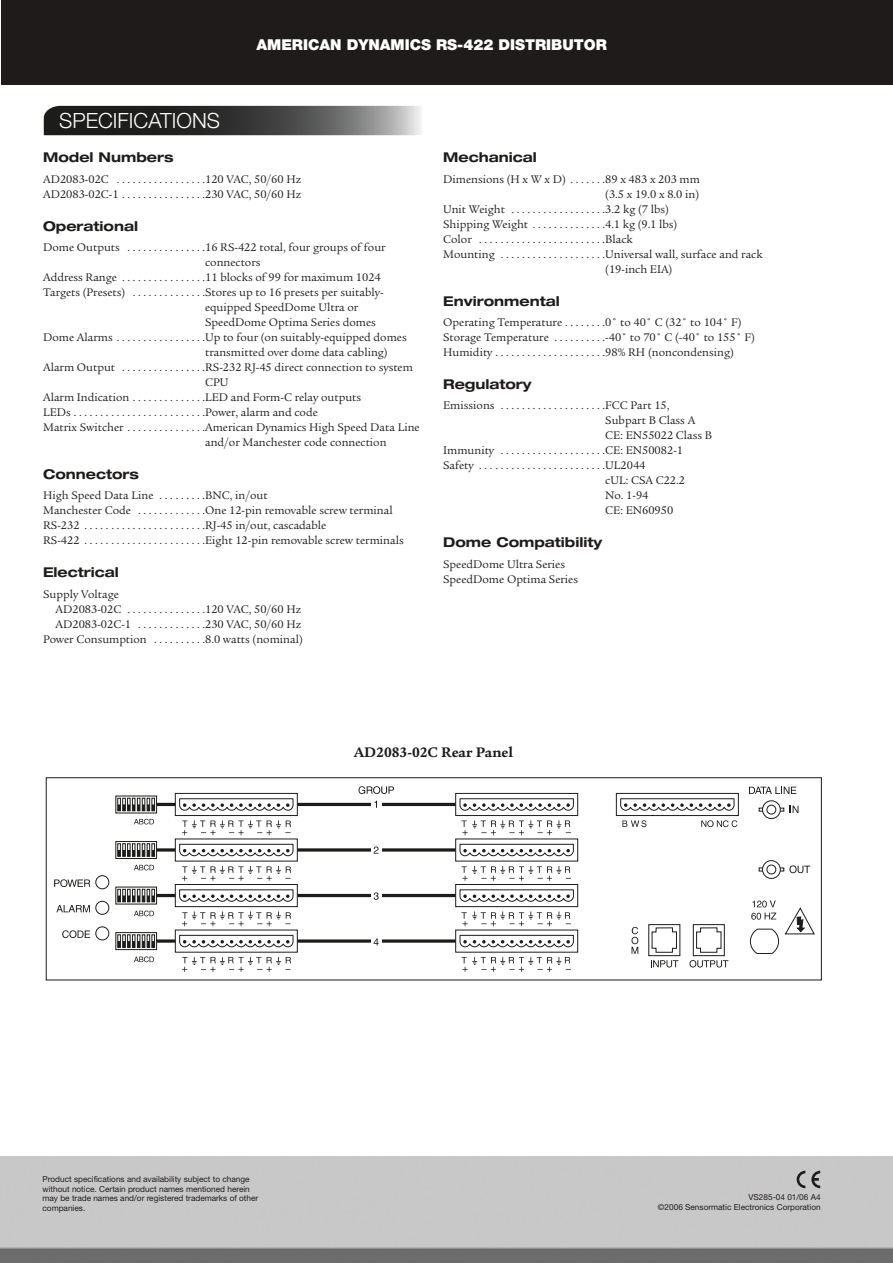
<style>
.page{position:relative;width:893px;height:1263px;background:#fff}
.page>*{position:absolute;margin:0;border:0;box-sizing:border-box;transform-origin:0 0}
.t1{font:300 21px "Helvetica Neue";color:#fff}
.t2{font:900 15px "Helvetica Neue";color:#fff}
.t3{font:700 15px "Legacy Serif";color:#201b1b}
.t4{font:700 expanded 13.5px "Helvetica Neue";color:#201b1b}
.t5{font:12px/15px "Legacy Serif";color:#201b1b}
.t6{font:8.25px/9.8px "Helvetica Neue";color:#201b1b;text-align:right}
</style>
<div class="page">
<div style="left:1px;top:0;width:892px;height:85px;background:#201b1b"></div>
<img style="left:1px;top:1157px;width:892px;height:105px">
<svg style="left:797px;top:1171px;width:8px;height:17px"></svg>
<svg style="left:811px;top:1171px;width:9px;height:17px"></svg>
<svg style="left:44px;top:106px;width:377px;height:29px;background:#494949"></svg>
<svg style="left:46px;top:777px;width:776px;height:203px"></svg>
<svg style="left:750px;top:928px;width:29px;height:26px"></svg>
<svg style="left:797px;top:917px;width:8px;height:15px"></svg>
<hr style="left:157px;top:803px;width:18px;height:3px;background:#1c1c1a">
<hr style="left:297px;top:803px;width:159px;height:3px;background:#1c1c1a">
<hr style="left:297px;top:848px;width:159px;height:3px;background:#1c1c1a">
<hr style="left:297px;top:894px;width:159px;height:3px;background:#1c1c1a">
<svg style="left:298px;top:939px;width:157px;height:4px"></svg>
<svg style="left:358px;top:786px;width:36px;height:8px"></svg>
<svg style="left:749px;top:787px;width:47px;height:7px"></svg>
<svg style="left:790px;top:806px;width:8px;height:7px"></svg>
<svg style="left:789px;top:865px;width:21px;height:8px"></svg>
<svg style="left:701px;top:820px;width:36px;height:7px"></svg>
<svg style="left:622px;top:820px;width:24px;height:7px"></svg>
<svg style="left:182px;top:820px;width:109px;height:15px"></svg>
<svg style="left:461px;top:820px;width:110px;height:15px"></svg>
<svg style="left:115px;top:795px;width:42px;height:29px"></svg>
<div style="left:759px;top:808px;width:25px;height:3px;background:#fff;border:1px solid #1c1c1a"></div>
<svg style="left:762px;top:800px;width:19px;height:19px"></svg>
<div style="left:766px;top:805px;width:10px;height:9px;background:#fff;border:1px solid #1c1c1a;border-radius:50%"></div>
<svg style="left:759px;top:867px;width:25px;height:4px"></svg>
<svg style="left:762px;top:860px;width:19px;height:19px"></svg>
<div style="left:766px;top:865px;width:10px;height:9px;background:#fff;border:1px solid #1c1c1a;border-radius:50%"></div>
<svg style="left:179px;top:798px;width:115px;height:13px"></svg>
<div style="left:175px;top:793px;width:123px;height:23px;border:1px solid #1c1c1a"></div>
<svg style="left:459px;top:798px;width:115px;height:13px"></svg>
<div style="left:455px;top:793px;width:123px;height:23px;border:1px solid #1c1c1a"></div>
<svg style="left:620px;top:798px;width:115px;height:13px"></svg>
<div style="left:616px;top:793px;width:123px;height:23px;border:1px solid #1c1c1a"></div>
<div style="left:371px;top:797px;width:10px;height:151px;background:#fff"></div>
<hr style="left:157px;top:848px;width:18px;height:3px;background:#1c1c1a">
<svg style="left:182px;top:866px;width:109px;height:15px"></svg>
<svg style="left:461px;top:866px;width:110px;height:15px"></svg>
<svg style="left:115px;top:841px;width:42px;height:18px"></svg>
<svg style="left:179px;top:843px;width:115px;height:13px"></svg>
<svg style="left:459px;top:843px;width:115px;height:13px"></svg>
<hr style="left:157px;top:894px;width:18px;height:3px;background:#1c1c1a">
<svg style="left:182px;top:911px;width:109px;height:15px"></svg>
<svg style="left:461px;top:911px;width:110px;height:15px"></svg>
<svg style="left:179px;top:889px;width:115px;height:13px"></svg>
<div style="left:175px;top:884px;width:123px;height:23px;border:1px solid #1c1c1a"></div>
<svg style="left:459px;top:889px;width:115px;height:13px"></svg>
<div style="left:455px;top:884px;width:123px;height:23px;border:1px solid #1c1c1a"></div>
<svg style="left:157px;top:939px;width:18px;height:4px"></svg>
<svg style="left:134px;top:956px;width:20px;height:6px"></svg>
<svg style="left:182px;top:957px;width:109px;height:15px"></svg>
<svg style="left:461px;top:957px;width:110px;height:15px"></svg>
<svg style="left:54px;top:865px;width:103px;height:85px"></svg>
<svg style="left:179px;top:934px;width:115px;height:14px"></svg>
<svg style="left:459px;top:934px;width:115px;height:14px"></svg>
<svg style="left:374px;top:846px;width:4px;height:8px"></svg>
<svg style="left:374px;top:892px;width:5px;height:8px"></svg>
<svg style="left:374px;top:938px;width:5px;height:7px"></svg>
<svg style="left:631px;top:927px;width:7px;height:27px"></svg>
<svg style="left:648px;top:924px;width:80px;height:43px"></svg>
<p class="t2" style="left:256px;top:39px;width:352px">AMERICAN DYNAMICS RS-422 DISTRIBUTOR</p>
<h1 class="t1" style="left:59px;top:113px;width:162px">SPECIFICATIONS</h1>
<p class="t4" style="left:43px;top:152px;width:132px">Model Numbers</p>
<p class="t5" style="left:43px;top:172px;width:259px">AD2083-02C . . . . . . . . . . . . . . . . .120 VAC, 50/60 Hz<br>AD2083-02C-1 . . . . . . . . . . . . . . . .230 VAC, 50/60 Hz</p>
<p class="t4" style="left:43px;top:221px;width:96px">Operational</p>
<p class="t5" style="left:43px;top:241px;width:344px">Dome Outputs . . . . . . . . . . . . . . .16 RS-422 total, four groups of four</p>
<p class="t5" style="left:205px;top:256px;width:57px">connectors</p>
<p class="t5" style="left:43px;top:271px;width:339px">Address Range . . . . . . . . . . . . . . . .11 blocks of 99 for maximum 1024</p>
<p class="t5" style="left:43px;top:286px;width:342px">Targets (Presets) . . . . . . . . . . . . . .Stores up to 16 presets per suitably-</p>
<p class="t5" style="left:205px;top:301px;width:155px">equipped SpeedDome Ultra or</p>
<p class="t5" style="left:205px;top:316px;width:172px">SpeedDome Optima Series domes</p>
<p class="t5" style="left:43px;top:331px;width:365px">Dome Alarms . . . . . . . . . . . . . . . . .Up to four (on suitably-equipped domes</p>
<p class="t5" style="left:205px;top:346px;width:184px">transmitted over dome data cabling)</p>
<p class="t5" style="left:43px;top:361px;width:371px">Alarm Output . . . . . . . . . . . . . . . .RS-232 RJ-45 direct connection to system</p>
<p class="t5" style="left:205px;top:376px;width:25px">CPU</p>
<p class="t5" style="left:43px;top:391px;width:319px">Alarm Indication . . . . . . . . . . . . . .LED and Form-C relay outputs</p>
<p class="t5" style="left:43px;top:406px;width:276px">LEDs . . . . . . . . . . . . . . . . . . . . . . . . .Power, alarm and code</p>
<p class="t5" style="left:43px;top:421px;width:378px">Matrix Switcher . . . . . . . . . . . . . . .American Dynamics High Speed Data Line</p>
<p class="t5" style="left:205px;top:436px;width:183px">and/or Manchester code connection</p>
<p class="t4" style="left:43px;top:469px;width:97px">Connectors</p>
<p class="t5" style="left:43px;top:489px;width:362px">High Speed Data Line . . . . . . . . .BNC, in/out<br>Manchester Code . . . . . . . . . . . . .One 12-pin removable screw terminal RS-232 . . . . . . . . . . . . . . . . . . . . . . .RJ-45 in/out, cascadable<br>RS-422 . . . . . . . . . . . . . . . . . . . . . . .Eight 12-pin removable screw terminals</p>
<p class="t4" style="left:43px;top:568px;width:77px">Electrical</p>
<p class="t5" style="left:43px;top:588px;width:77px">Supply Voltage</p>
<p class="t5" style="left:56px;top:603px;width:247px">AD2083-02C . . . . . . . . . . . . . . .120 VAC, 50/60 Hz</p>
<p class="t5" style="left:56px;top:618px;width:247px">AD2083-02C-1 . . . . . . . . . . . . .230 VAC, 50/60 Hz</p>
<p class="t5" style="left:43px;top:633px;width:261px">Power Consumption . . . . . . . . . .8.0 watts (nominal)</p>
<p class="t4" style="left:443px;top:152px;width:95px">Mechanical</p>
<p class="t5" style="left:443px;top:172px;width:258px">Dimensions (H x W x D) . . . . . . .89 x 483 x 203 mm</p>
<p class="t5" style="left:605px;top:187px;width:95px">(3.5 x 19.0 x 8.0 in)</p>
<p class="t5" style="left:443px;top:202px;width:227px">Unit Weight . . . . . . . . . . . . . . . . . .3.2 kg (7 lbs)</p>
<p class="t5" style="left:443px;top:217px;width:236px">Shipping Weight . . . . . . . . . . . . . .4.1 kg (9.1 lbs)</p>
<p class="t5" style="left:443px;top:232px;width:191px">Color . . . . . . . . . . . . . . . . . . . . . . . .Black</p>
<p class="t5" style="left:443px;top:247px;width:321px">Mounting . . . . . . . . . . . . . . . . . . . .Universal wall, surface and rack</p>
<p class="t5" style="left:605px;top:262px;width:69px">(19-inch EIA)</p>
<p class="t4" style="left:443px;top:296px;width:118px">Environmental</p>
<p class="t5" style="left:443px;top:316px;width:313px">Operating Temperature . . . . . . . .0˚ to 40˚ C (32˚ to 104˚ F)<br>Storage Temperature . . . . . . . . . .-40˚ to 70˚ C (-40˚ to 155˚ F)<br>Humidity . . . . . . . . . . . . . . . . . . . . .98% RH (noncondensing)</p>
<p class="t4" style="left:443px;top:379px;width:90px">Regulatory</p>
<p class="t5" style="left:443px;top:399px;width:228px">Emissions . . . . . . . . . . . . . . . . . . . .FCC Part 15,</p>
<p class="t5" style="left:605px;top:414px;width:91px">Subpart B Class A</p>
<p class="t5" style="left:605px;top:429px;width:109px">CE: EN55022 Class B</p>
<p class="t5" style="left:443px;top:444px;width:241px">Immunity . . . . . . . . . . . . . . . . . . . .CE: EN50082-1</p>
<p class="t5" style="left:443px;top:459px;width:204px">Safety . . . . . . . . . . . . . . . . . . . . . . . .UL2044</p>
<p class="t5" style="left:605px;top:474px;width:81px">cUL: CSA C22.2</p>
<p class="t5" style="left:605px;top:489px;width:45px">No. 1-94</p>
<p class="t5" style="left:605px;top:504px;width:70px">CE: EN60950</p>
<p class="t4" style="left:443px;top:538px;width:160px">Dome Compatibility</p>
<p class="t5" style="left:443px;top:558px;width:136px">SpeedDome Ultra Series<br>SpeedDome Optima Series</p>
<p class="t3" style="left:354px;top:746px;width:161px">AD2083-02C Rear Panel</p>
<p class="t6" style="left:43px;top:1175px;width:217px;text-align:left">Product specifications and availability subject to change without notice. Certain product names mentioned herein may be trade names and/or registered trademarks of other companies.</p>
<p class="t6" style="left:658px;top:1193px;width:164px">VS285-04 01/06 A4<br>©2006 Sensormatic Electronics Corporation</p>
</div>
